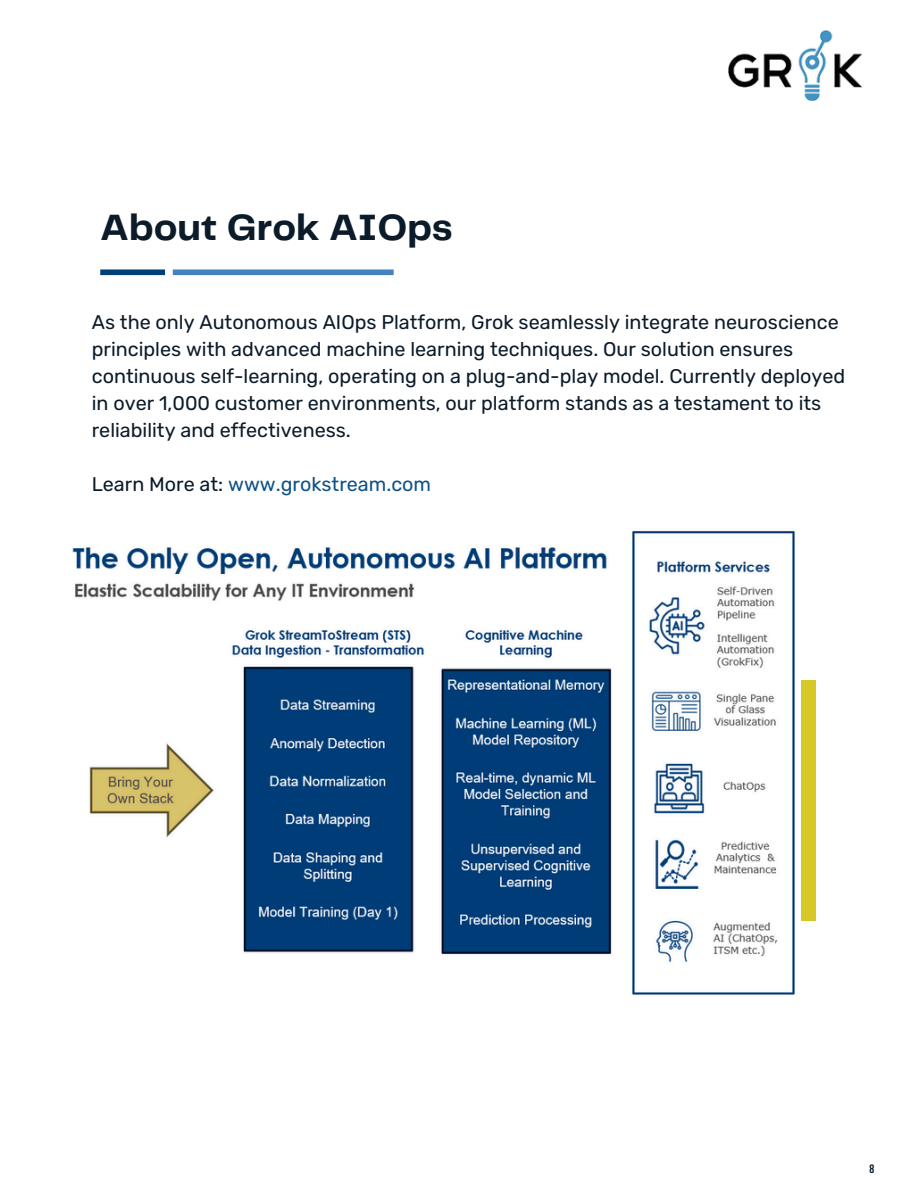
<style>
.page{position:relative;width:918px;height:1188px;background:#fff}
.page>*{position:absolute;margin:0;border:0;box-sizing:border-box;transform-origin:0 0}
.t1{font:700 37.95px "Telegraf";color:#0b1b2a}
.t2{font:19.8px/27px "Rubik";color:#0b1b2a}
.t3{font:19.8px "Rubik";color:#0f5286}
.t4{font:700 12.15px "Bebas Neue";color:#0b1b2a}
.s1{color:#0b1b2a}
</style>
<div class="page">
<div style="left:173px;top:269px;width:221px;height:6px;background:#4482c0"></div>
<div style="left:802px;top:680px;width:14px;height:240px;background:#d7c828"></div>
<div style="left:100px;top:269px;width:65px;height:6px;background:#013f78"></div>
<img style="left:728px;top:30px;width:134px;height:71px">
<img style="left:72px;top:531px;width:723px;height:464px">
<p class="t1" style="left:100px;top:211px;width:354px">About Grok AIOps</p>
<p class="t2" style="left:92px;top:309px;width:755px">As the only Autonomous AIOps Platform, Grok seamlessly integrate neuroscience principles with advanced machine learning techniques. Our solution ensures continuous self-learning, operating on a plug-and-play model. Currently deployed in over 1,000 customer environments, our platform stands as a testament to its reliability and effectiveness.</p>
<p class="t3" style="left:92px;top:473px;width:341px"><span class="s1">Learn More at:</span> www.grokstream.com</p>
<p class="t4" style="left:869px;top:1163px;width:6px">8</p>
</div>
